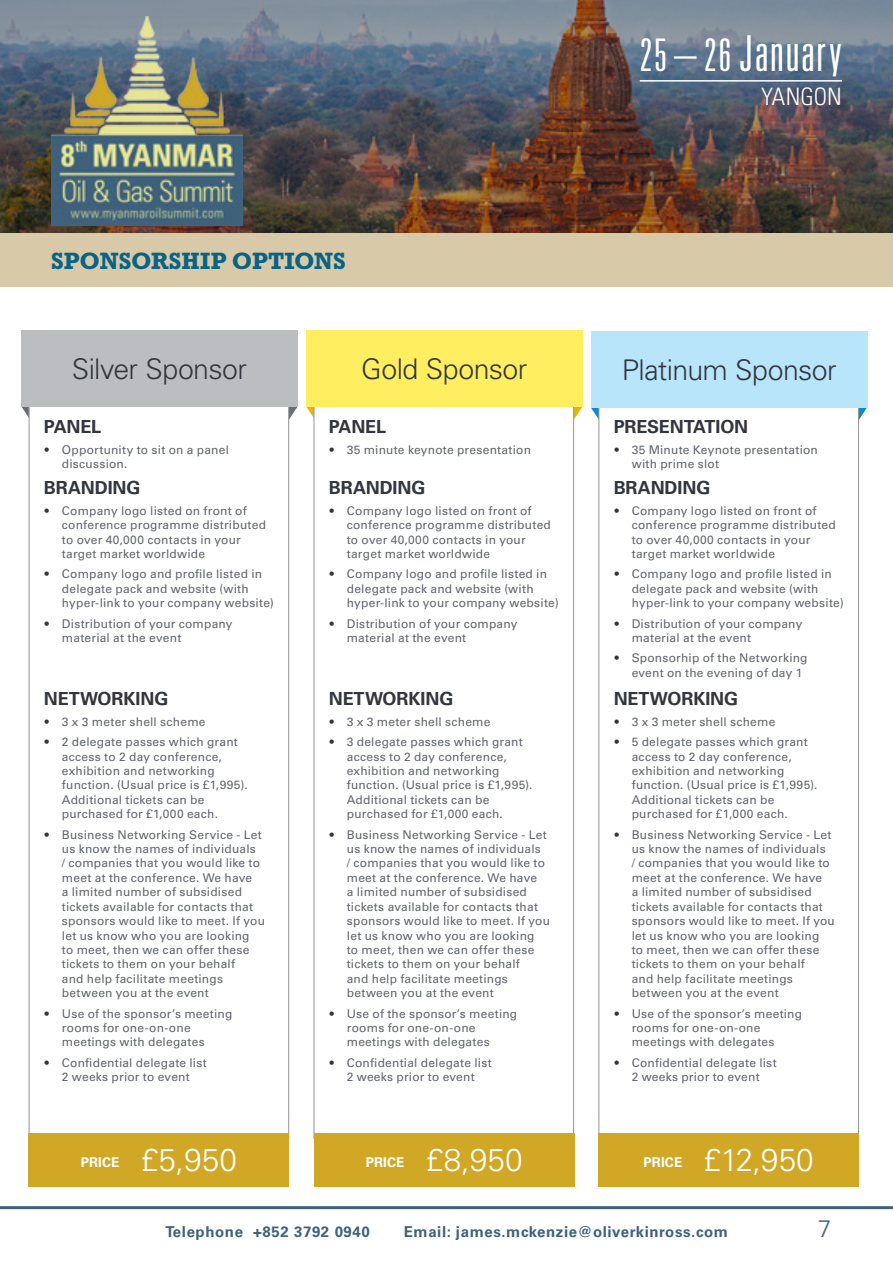
<style>
.page{position:relative;width:893px;height:1263px;background:#fff}
.page>*{position:absolute;margin:0;border:0;box-sizing:border-box;transform-origin:0 0}
.t1{font:300 ultra-condensed 49.5px "Univers LT Std";letter-spacing:.035em;color:#fff}
.t2{font:300 31.5px "Univers LT Std";letter-spacing:.005em;color:#fff}
.t3{font:300 28.5px/22.5px "Univers LT Std";letter-spacing:-.02em;color:#32363f}
.t4{font:700 24px "Rockwell Std";color:#0a6385}
.t5{font:300 condensed 24px "Univers LT Std";color:#fff}
.t6{font:300 24px "Univers LT Std";color:#40627c}
.t7{font:700 18px "Univers LT Std";letter-spacing:-.005em;color:#32363f}
.t8{font:700 15px "Univers LT Std";letter-spacing:.04em;color:#40627c}
.t9{font:700 13.5px "Univers LT Std";letter-spacing:.01em;color:#fff}
.t10{font:12px/14.4px "Univers LT Std";letter-spacing:.015em;color:#61656e}
.s1{font-size:45px}
.s2{font-weight:300;color:#32363f}
</style>
<div class="page">
<img style="left:0;top:0;width:893px;height:234px">
<img style="left:51px;top:17px;width:191px;height:208px">
<div style="left:0;top:234px;width:893px;height:53px;background:#d8caa8"></div>
<hr style="left:0;top:1206px;width:893px;height:3px;background:#40627c">
<hr style="left:640px;top:80px;width:202px;height:2px;background:#fff">
<svg style="left:289px;top:407px;width:9px;height:107px"></svg>
<svg style="left:21px;top:407px;width:8px;height:107px"></svg>
<div style="left:29px;top:352px;width:260px;height:787px;background:#fff;border:1px solid #939598"></div>
<div style="left:29px;top:1133px;width:260px;height:54px;background:#d0a825"></div>
<div style="left:21px;top:331px;width:277px;height:76px;background:#bbbdc0"></div>
<svg style="left:574px;top:407px;width:8px;height:107px"></svg>
<svg style="left:306px;top:407px;width:8px;height:107px"></svg>
<div style="left:314px;top:352px;width:260px;height:787px;background:#fff;border:1px solid #939598"></div>
<div style="left:314px;top:1133px;width:260px;height:54px;background:#d0a825"></div>
<div style="left:306px;top:331px;width:276px;height:76px;background:#ffef60"></div>
<div style="left:598px;top:353px;width:261px;height:786px;background:#fff;border:1px solid #939598"></div>
<div style="left:598px;top:1133px;width:261px;height:54px;background:#d0a825"></div>
<div style="left:591px;top:331px;width:276px;height:77px;background:#b9e5fa"></div>
<h1 class="t1" style="left:640px;top:28px;width:204px"><span class="s1">25 – 26</span> January</h1>
<h3 class="t5" style="left:761px;top:82px;width:82px">YANGON</h3>
<h3 class="t4" style="left:51px;top:246px;width:297px">SPONSORSHIP OPTIONS</h3>
<h3 class="t3" style="left:72px;top:358px;width:176px">Silver Sponsor</h3>
<h3 class="t3" style="left:361px;top:358px;width:167px">Gold Sponsor</h3>
<h3 class="t3" style="left:59px;top:386px;width:104px;rotate:45deg">Gold<br>Package</h3>
<h3 class="t7" style="left:44px;top:416px;width:59px">PANEL</h3>
<p class="t10" style="left:62px;top:442px;width:169px;text-indent:-18px"><span class="s2">•</span> Opportunity to sit on a panel discussion.</p>
<h3 class="t7" style="left:44px;top:477px;width:98px">BRANDING</h3>
<p class="t10" style="left:62px;top:503px;width:206px;text-indent:-18px"><span class="s2">•</span> Company logo listed on front of conference programme distributed to over 40,000 contacts in your target market worldwide</p>
<p class="t10" style="left:62px;top:567px;width:213px;text-indent:-18px"><span class="s2">•</span> Company logo and profile listed in delegate pack and website (with hyper-link to your company website)</p>
<p class="t10" style="left:62px;top:616px;width:172px;text-indent:-18px"><span class="s2">•</span> Distribution of your company material at the event</p>
<h3 class="t7" style="left:44px;top:688px;width:126px">NETWORKING</h3>
<p class="t10" style="left:44px;top:714px;width:163px"><span class="s2">•</span> 3 x 3 meter shell scheme</p>
<p class="t10" style="left:62px;top:735px;width:187px;text-indent:-18px"><span class="s2">•</span> 2 delegate passes which grant access to 2 day conference, exhibition and networking function. (Usual price is £1,995).<br>Additional tickets can be purchased for £1,000 each.</p>
<p class="t10" style="left:62px;top:827px;width:205px;text-indent:-18px"><span class="s2">•</span> Business Networking Service - Let us know the names of individuals<br>/ companies that you would like to meet at the conference. We have<br>a limited number of subsidised tickets available for contacts that sponsors would like to meet. If you let us know who you are looking<br>to meet, then we can offer these tickets to them on your behalf<br>and help facilitate meetings between you at the event</p>
<p class="t10" style="left:62px;top:1006px;width:172px;text-indent:-18px"><span class="s2">•</span> Use of the sponsor’s meeting rooms for one-on-one meetings with delegates</p>
<p class="t10" style="left:44px;top:1055px;width:165px;text-align:center"><span class="s2">•</span> Confidential delegate list<br>2 weeks prior to event</p>
<p class="t9" style="left:81px;top:1154px;width:40px">PRICE</p>
<h2 class="t2" style="left:141px;top:1141px;width:97px">£5,950</h2>
<h3 class="t3" style="left:344px;top:386px;width:104px;rotate:45deg">Gold<br>Package</h3>
<h3 class="t7" style="left:329px;top:416px;width:59px">PANEL</h3>
<p class="t10" style="left:329px;top:442px;width:204px"><span class="s2">•</span> 35 minute keynote presentation</p>
<h3 class="t7" style="left:329px;top:477px;width:98px">BRANDING</h3>
<p class="t10" style="left:347px;top:503px;width:206px;text-indent:-18px"><span class="s2">•</span> Company logo listed on front of conference programme distributed to over 40,000 contacts in your target market worldwide</p>
<p class="t10" style="left:347px;top:567px;width:213px;text-indent:-18px"><span class="s2">•</span> Company logo and profile listed in delegate pack and website (with hyper-link to your company website)</p>
<p class="t10" style="left:347px;top:616px;width:172px;text-indent:-18px"><span class="s2">•</span> Distribution of your company material at the event</p>
<h3 class="t7" style="left:329px;top:688px;width:126px">NETWORKING</h3>
<p class="t10" style="left:329px;top:714px;width:163px"><span class="s2">•</span> 3 x 3 meter shell scheme</p>
<p class="t10" style="left:347px;top:735px;width:187px;text-indent:-18px"><span class="s2">•</span> 3 delegate passes which grant access to 2 day conference, exhibition and networking function. (Usual price is £1,995).<br>Additional tickets can be purchased for £1,000 each.</p>
<p class="t10" style="left:347px;top:827px;width:205px;text-indent:-18px"><span class="s2">•</span> Business Networking Service - Let us know the names of individuals<br>/ companies that you would like to meet at the conference. We have<br>a limited number of subsidised tickets available for contacts that sponsors would like to meet. If you let us know who you are looking<br>to meet, then we can offer these tickets to them on your behalf<br>and help facilitate meetings between you at the event</p>
<p class="t10" style="left:347px;top:1006px;width:172px;text-indent:-18px"><span class="s2">•</span> Use of the sponsor’s meeting rooms for one-on-one meetings with delegates</p>
<p class="t10" style="left:329px;top:1055px;width:165px;text-align:center"><span class="s2">•</span> Confidential delegate list<br>2 weeks prior to event</p>
<p class="t9" style="left:366px;top:1154px;width:40px">PRICE</p>
<h2 class="t2" style="left:426px;top:1141px;width:98px">£8,950</h2>
<h3 class="t3" style="left:622px;top:358px;width:217px">Platinum Sponsor</h3>
<h3 class="t3" style="left:629px;top:387px;width:104px;rotate:45deg">Gold<br>Package</h3>
<h3 class="t7" style="left:614px;top:416px;width:136px">PRESENTATION</h3>
<p class="t10" style="left:632px;top:442px;width:188px;text-indent:-18px"><span class="s2">•</span> 35 Minute Keynote presentation with prime slot</p>
<h3 class="t7" style="left:614px;top:477px;width:98px">BRANDING</h3>
<p class="t10" style="left:632px;top:503px;width:206px;text-indent:-18px"><span class="s2">•</span> Company logo listed on front of conference programme distributed to over 40,000 contacts in your target market worldwide</p>
<p class="t10" style="left:632px;top:567px;width:213px;text-indent:-18px"><span class="s2">•</span> Company logo and profile listed in delegate pack and website (with hyper-link to your company website)</p>
<p class="t10" style="left:632px;top:616px;width:172px;text-indent:-18px"><span class="s2">•</span> Distribution of your company material at the event</p>
<p class="t10" style="left:632px;top:651px;width:177px;text-indent:-18px"><span class="s2">•</span> Sponsorhip of the Networking event on the evening of day 1</p>
<h3 class="t7" style="left:614px;top:688px;width:126px">NETWORKING</h3>
<p class="t10" style="left:614px;top:714px;width:163px"><span class="s2">•</span> 3 x 3 meter shell scheme</p>
<p class="t10" style="left:632px;top:735px;width:187px;text-indent:-18px"><span class="s2">•</span> 5 delegate passes which grant access to 2 day conference, exhibition and networking function. (Usual price is £1,995).<br>Additional tickets can be purchased for £1,000 each.</p>
<p class="t10" style="left:632px;top:827px;width:205px;text-indent:-18px"><span class="s2">•</span> Business Networking Service - Let us know the names of individuals<br>/ companies that you would like to meet at the conference. We have<br>a limited number of subsidised tickets available for contacts that sponsors would like to meet. If you let us know who you are looking<br>to meet, then we can offer these tickets to them on your behalf<br>and help facilitate meetings between you at the event</p>
<p class="t10" style="left:632px;top:1006px;width:172px;text-indent:-18px"><span class="s2">•</span> Use of the sponsor’s meeting rooms for one-on-one meetings with delegates</p>
<p class="t10" style="left:614px;top:1055px;width:165px;text-align:center"><span class="s2">•</span> Confidential delegate list<br>2 weeks prior to event</p>
<p class="t9" style="left:644px;top:1154px;width:40px">PRICE</p>
<h2 class="t2" style="left:704px;top:1141px;width:111px">£12,950</h2>
<p class="t8" style="left:165px;top:1223px;width:206px">Telephone +852 3792 0940</p>
<p class="t8" style="left:404px;top:1223px;width:326px">Email: james.mckenzie@oliverkinross.com</p>
<h3 class="t6" style="left:818px;top:1214px;width:15px">7</h3>
</div>
